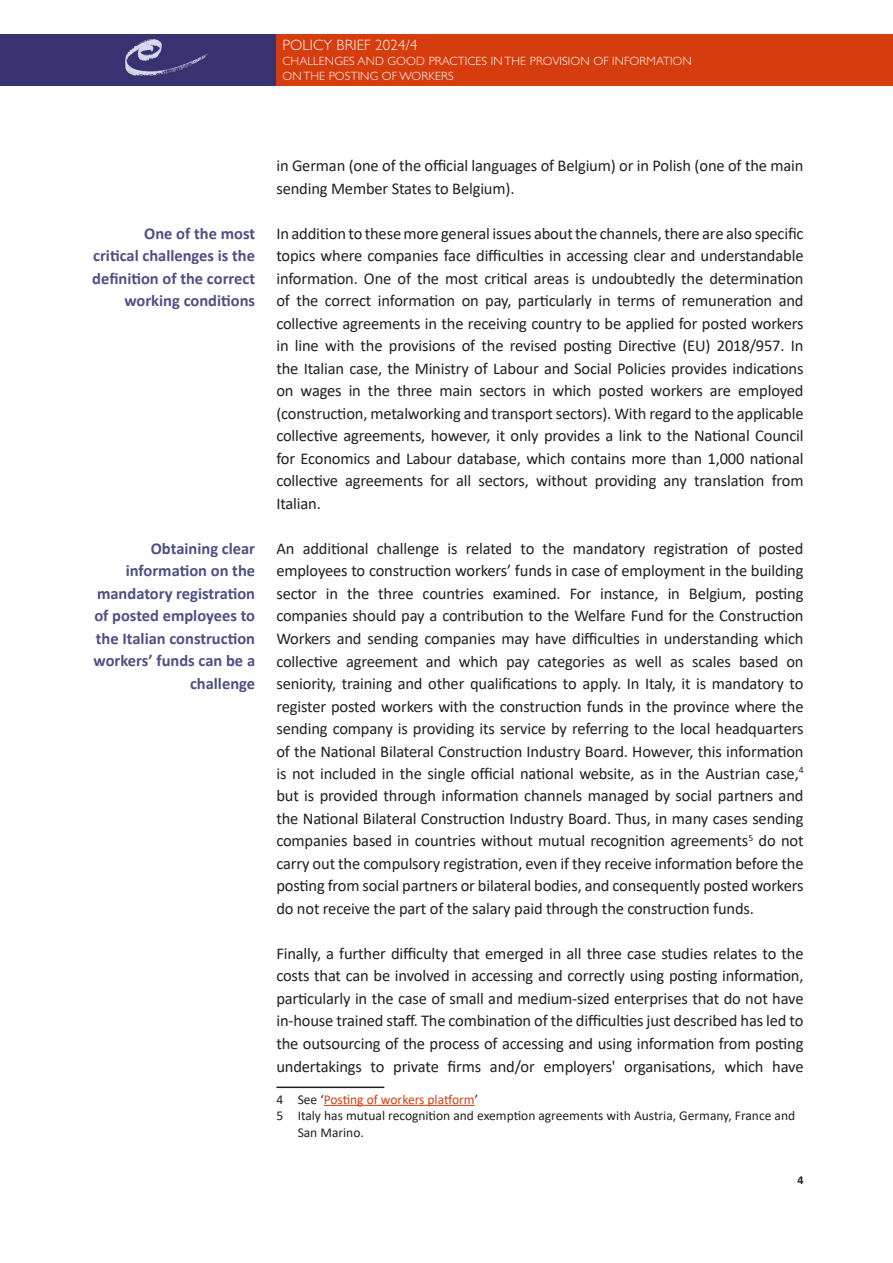
<style>
.page{position:relative;width:893px;height:1263px;background:#fff}
.page>*{position:absolute;margin:0;border:0;box-sizing:border-box;transform-origin:0 0}
.t1{font:16.5px/22.5px "Calibri";letter-spacing:-.01em;color:#231f20;text-align:justify}
.t2{font:700 16.5px/22.5px "Calibri";color:#4f4f85;text-align:right}
.t3{font:300 15px "Gill Sans Std";letter-spacing:.01em;color:#fff}
.t4{font:13.5px "Calibri";color:#231f20}
.t5{font:13.5px "Calibri";color:#d53d0e}
.t6{font:300 12px/15px "Gill Sans Std";letter-spacing:.01em;color:#fff}
.t7{font:700 12px "Calibri";color:#231f20}
.s1{color:#231f20}
</style>
<div class="page">
<div style="left:0;top:34px;width:276px;height:51px;background:#383270"></div>
<div style="left:276px;top:34px;width:617px;height:51px;background:#d53d0e"></div>
<hr style="left:276px;top:1086px;width:108px;height:2px;background:#231f20">
<hr style="left:324px;top:1105px;width:151px;height:1px;background:#d53d0e">
<p class="t3" style="left:282px;top:36px;width:137px">POLICY BRIEF 2024/4</p>
<p class="t6" style="left:282px;top:53px;width:411px">CHALLENGES AND GOOD PRACTICES IN THE PROVISION OF INFORMATION<br>ON THE POSTING OF WORKERS</p>
<p class="t2" style="left:92px;top:222px;width:164px">One of the most<br>critical challenges is the definition of the correct working conditions</p>
<p class="t2" style="left:94px;top:537px;width:163px">Obtaining clear information on the mandatory registration of posted employees to the Italian construction workers’ funds can be a challenge</p>
<p class="t1" style="left:276px;top:154px;width:529px">in German (one of the official languages of Belgium) or in Polish (one of the main sending Member States to Belgium).</p>
<p class="t1" style="left:276px;top:222px;width:529px">In addition to these more general issues about the channels, there are also specific topics where companies face difficulties in accessing clear and understandable information. One of the most critical areas is undoubtedly the determination of the correct information on pay, particularly in terms of remuneration and collective agreements in the receiving country to be applied for posted workers in line with the provisions of the revised posting Directive (EU) 2018/957. In the Italian case, the Ministry of Labour and Social Policies provides indications on wages in the three main sectors in which posted workers are employed (construction, metalworking and transport sectors). With regard to the applicable collective agreements, however, it only provides a link to the National Council for Economics and Labour database, which contains more than 1,000 national collective agreements for all sectors, without providing any translation from Italian.</p>
<p class="t1" style="left:276px;top:537px;width:529px">An additional challenge is related to the mandatory registration of posted employees to construction workers’ funds in case of employment in the building sector in the three countries examined. For instance, in Belgium, posting companies should pay a contribution to the Welfare Fund for the Construction Workers and sending companies may have difficulties in understanding which collective agreement and which pay categories as well as scales based on seniority, training and other qualifications to apply. In Italy, it is mandatory to register posted workers with the construction funds in the province where the sending company is providing its service by referring to the local headquarters of the National Bilateral Construction Industry Board. However, this information is not included in the single official national website, as in the Austrian case,<sup>4 </sup>but is provided through information channels managed by social partners and the National Bilateral Construction Industry Board. Thus, in many cases sending companies based in countries without mutual recognition agreements<sup>5</sup> do not carry out the compulsory registration, even if they receive information before the posting from social partners or bilateral bodies, and consequently posted workers do not receive the part of the salary paid through the construction funds.</p>
<p class="t1" style="left:276px;top:942px;width:529px">Finally, a further difficulty that emerged in all three case studies relates to the costs that can be involved in accessing and correctly using posting information, particularly in the case of small and medium-sized enterprises that do not have in-house trained staff. The combination of the difficulties just described has led to the outsourcing of the process of accessing and using information from posting undertakings to private firms and/or employers' organisations, which have</p>
<p class="t5" style="left:276px;top:1090px;width:203px"><span class="s1">4 See ‘</span>Posting of workers platform<span class="s1">’</span></p>
<p class="t4" style="left:276px;top:1106px;width:520px">5 Italy has mutual recognition and exemption agreements with Austria, Germany, France and</p>
<p class="t4" style="left:298px;top:1123px;width:68px">San Marino.</p>
<p class="t7" style="left:798px;top:1171px;width:8px">4</p>
</div>
